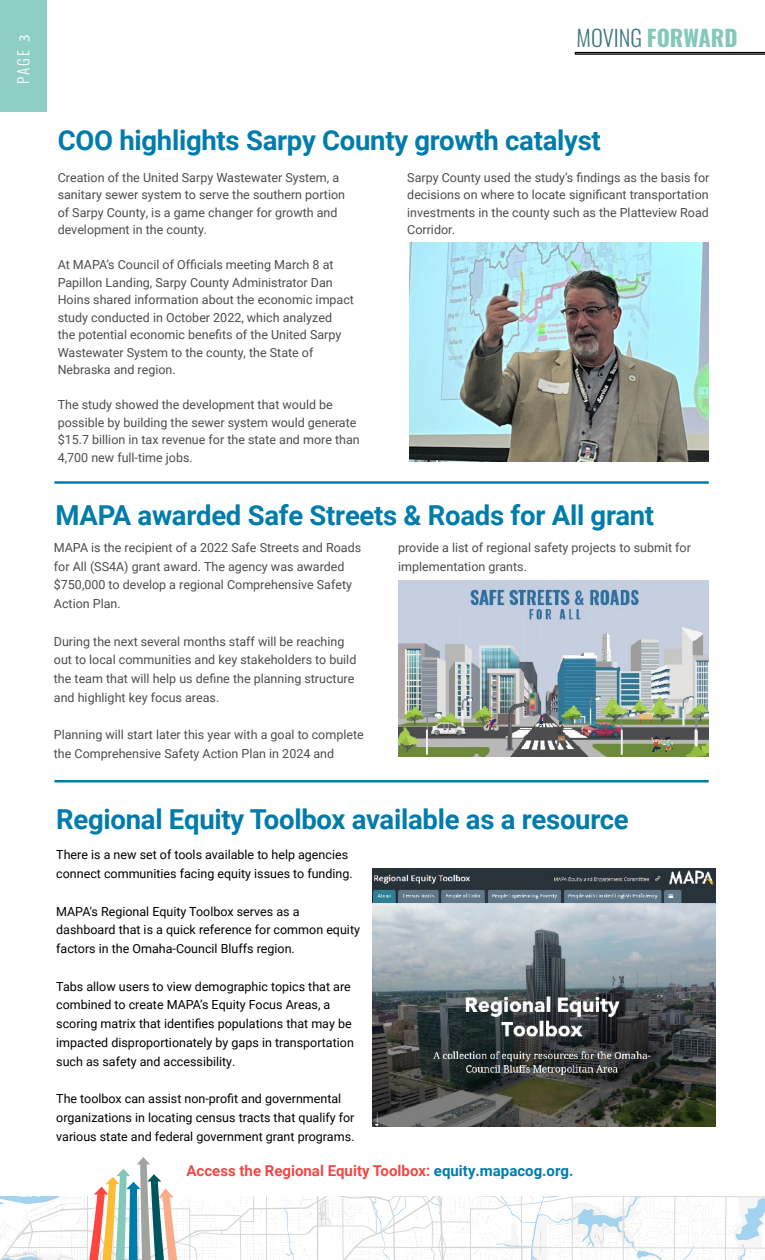
<style>
.page{position:relative;width:765px;height:1260px;background:#fff}
.page>*{position:absolute;margin:0;border:0;box-sizing:border-box;transform-origin:0 0}
.t1{font:700 27.5px "Roboto";letter-spacing:-.01em;color:#007cab}
.t2{font:700 22.5px "Oswald";color:#83c8bb}
.t3{font:700 15px "Roboto";color:#f04946}
.t4{font:300 15px "Oswald";color:#fff}
.t5{font:12.5px/17.5px "Roboto";color:#4d4d4f}
.t6{font:12.5px/18.8px "Roboto";color:#000}
.s1{font-family:"Myriad Pro";font-weight:400}
.s2{font-weight:300;color:#407882}
.s3{color:#017cab}
</style>
<div class="page">
<div style="left:0;top:0;width:46px;height:111px;background:#8fcec2"></div>
<img style="left:410px;top:242px;width:299px;height:220px">
<div style="left:399px;top:579px;width:310px;height:183px;background:linear-gradient(to right,#fff,#fff)"></div>
<img style="left:399px;top:580px;width:310px;height:176px">
<hr style="left:54px;top:481px;width:655px;height:3px;background:#007cab">
<svg style="left:0;top:1157px;width:765px;height:103px"></svg>
<svg style="left:575px;top:52px;width:190px;height:3px"></svg>
<img style="left:372px;top:869px;width:344px;height:258px">
<hr style="left:54px;top:780px;width:655px;height:2px;background:#007cab">
<p class="t4" style="left:10px;top:84px;width:51px;rotate:-90deg">PAGE <span class="s1">3</span></p>
<h2 class="t2" style="left:577px;top:26px;width:163px"><span class="s2">MOVING</span> FORWARD</h2>
<h1 class="t1" style="left:58px;top:121px;width:545px">COO highlights Sarpy County growth catalyst</h1>
<p class="t5" style="left:58px;top:168px;width:289px">Creation of the United Sarpy Wastewater System, a sanitary sewer system to serve the southern portion of Sarpy County, is a game changer for growth and development in the county.</p>
<p class="t5" style="left:58px;top:256px;width:298px">At MAPA’s Council of Officials meeting March 8 at Papillon Landing, Sarpy County Administrator Dan Hoins shared information about the economic impact study conducted in October 2022, which analyzed<br>the potential economic benefits of the United Sarpy Wastewater System to the county, the State of Nebraska and region.</p>
<p class="t5" style="left:58px;top:396px;width:304px">The study showed the development that would be possible by building the sewer system would generate $15.7 billion in tax revenue for the state and more than 4,700 new full-time jobs.</p>
<p class="t5" style="left:407px;top:168px;width:304px;text-align:justify">Sarpy County used the study’s findings as the basis for decisions on where to locate significant transportation investments in the county such as the Platteview Road Corridor.</p>
<h1 class="t1" style="left:56px;top:496px;width:600px">MAPA awarded Safe Streets &amp; Roads for All grant</h1>
<p class="t5" style="left:54px;top:538px;width:309px;line-height:18.8px">MAPA is the recipient of a 2022 Safe Streets and Roads for All (SS4A) grant award. The agency was awarded $750,000 to develop a regional Comprehensive Safety Action Plan.</p>
<p class="t5" style="left:54px;top:631px;width:304px;line-height:18.8px">During the next several months staff will be reaching out to local communities and key stakeholders to build the team that will help us define the planning structure and highlight key focus areas.</p>
<p class="t5" style="left:54px;top:725px;width:311px;line-height:18.8px">Planning will start later this year with a goal to complete the Comprehensive Safety Action Plan in 2024 and</p>
<p class="t5" style="left:398px;top:538px;width:294px;line-height:18.8px">provide a list of regional safety projects to submit for implementation grants.</p>
<h1 class="t1" style="left:56px;top:800px;width:574px">Regional Equity Toolbox available as a resource</h1>
<p class="t6" style="left:56px;top:845px;width:298px">There is a new set of tools available to help agencies connect communities facing equity issues to funding.</p>
<p class="t6" style="left:56px;top:901px;width:305px">MAPA's Regional Equity Toolbox serves as a dashboard that is a quick reference for common equity factors in the Omaha-Council Bluffs region.</p>
<p class="t6" style="left:56px;top:976px;width:299px">Tabs allow users to view demographic topics that are combined to create MAPA’s Equity Focus Areas, a scoring matrix that identifies populations that may be impacted disproportionately by gaps in transportation such as safety and accessibility.</p>
<p class="t6" style="left:56px;top:1089px;width:300px">The toolbox can assist non-profit and governmental organizations in locating census tracts that qualify for various state and federal government grant programs.</p>
<p class="t3" style="left:187px;top:1160px;width:388px">Access the Regional Equity Toolbox: <span class="s3">equity.mapacog.org.</span></p>
</div>
